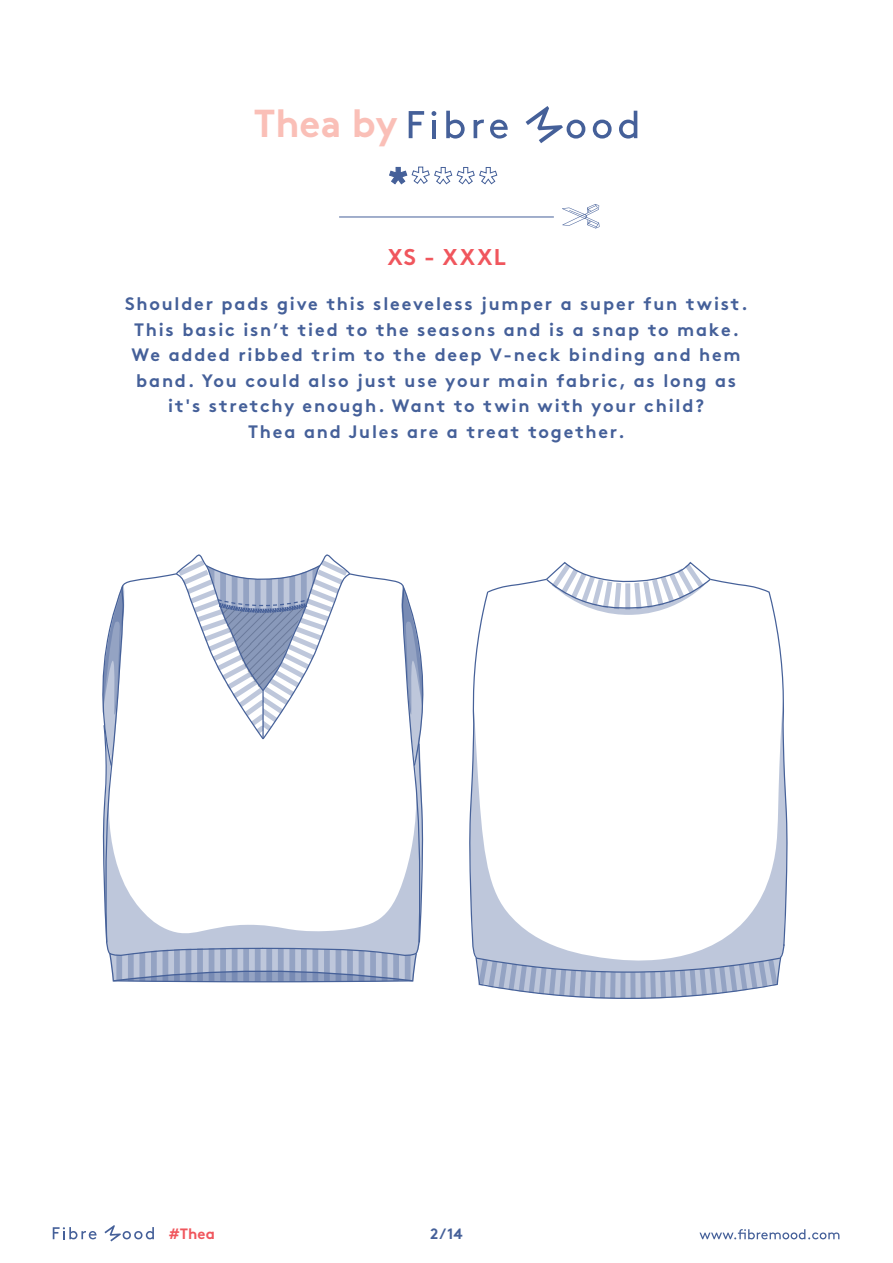
<style>
.page{position:relative;width:893px;height:1263px;background:#fff}
.page>*{position:absolute;margin:0;border:0;box-sizing:border-box;transform-origin:0 0}
.t1{font:700 39px "Brown";color:#fabfb7}
.t2{font:700 22.8px "Brown";letter-spacing:.065em;color:#f0565d}
.t3{font:700 18px/25.5px "Brown";letter-spacing:.1em;color:#456099;text-align:center}
.t4{font:700 15px "Brown";color:#f0565d}
.t5{font:700 15px "Brown";color:#456099}
</style>
<div class="page">
<svg style="left:699px;top:1229px;width:140px;height:10px"></svg>
<svg style="left:53px;top:1227px;width:44px;height:12px"></svg>
<svg style="left:104px;top:1225px;width:50px;height:16px"></svg>
<hr style="left:339px;top:217px;width:215px;height:1px;background:#456099">
<svg style="left:562px;top:204px;width:38px;height:24px"></svg>
<svg style="left:389px;top:166px;width:108px;height:19px"></svg>
<svg style="left:409px;top:111px;width:15px;height:27px"></svg>
<svg style="left:431px;top:111px;width:5px;height:5px"></svg>
<hr style="left:432px;top:120px;width:4px;height:18px;background:#456099">
<svg style="left:446px;top:111px;width:19px;height:28px"></svg>
<svg style="left:474px;top:120px;width:10px;height:18px"></svg>
<svg style="left:490px;top:120px;width:18px;height:19px"></svg>
<svg style="left:526px;top:106px;width:59px;height:37px"></svg>
<svg style="left:593px;top:120px;width:19px;height:19px"></svg>
<svg style="left:619px;top:111px;width:18px;height:28px"></svg>
<svg style="left:102px;top:554px;width:322px;height:429px"></svg>
<svg style="left:469px;top:561px;width:319px;height:438px"></svg>
<h1 class="t1" style="left:254px;top:92px;width:146px">Thea by</h1>
<p class="t2" style="left:387px;top:239px;width:120px">XS - XXXL</p>
<p class="t3" style="left:125px;top:289px;width:624px">Shoulder pads give this sleeveless jumper a super fun twist.<br>This basic isn’t tied to the seasons and is a snap to make.<br>We added ribbed trim to the deep V-neck binding and hem band. You could also just use your main fabric, as long as it's stretchy enough. Want to twin with your child?<br>Thea and Jules are a treat together.</p>
<p class="t4" style="left:169px;top:1222px;width:48px">#Thea</p>
<p class="t5" style="left:430px;top:1221px;width:34px">2/14</p>
</div>
